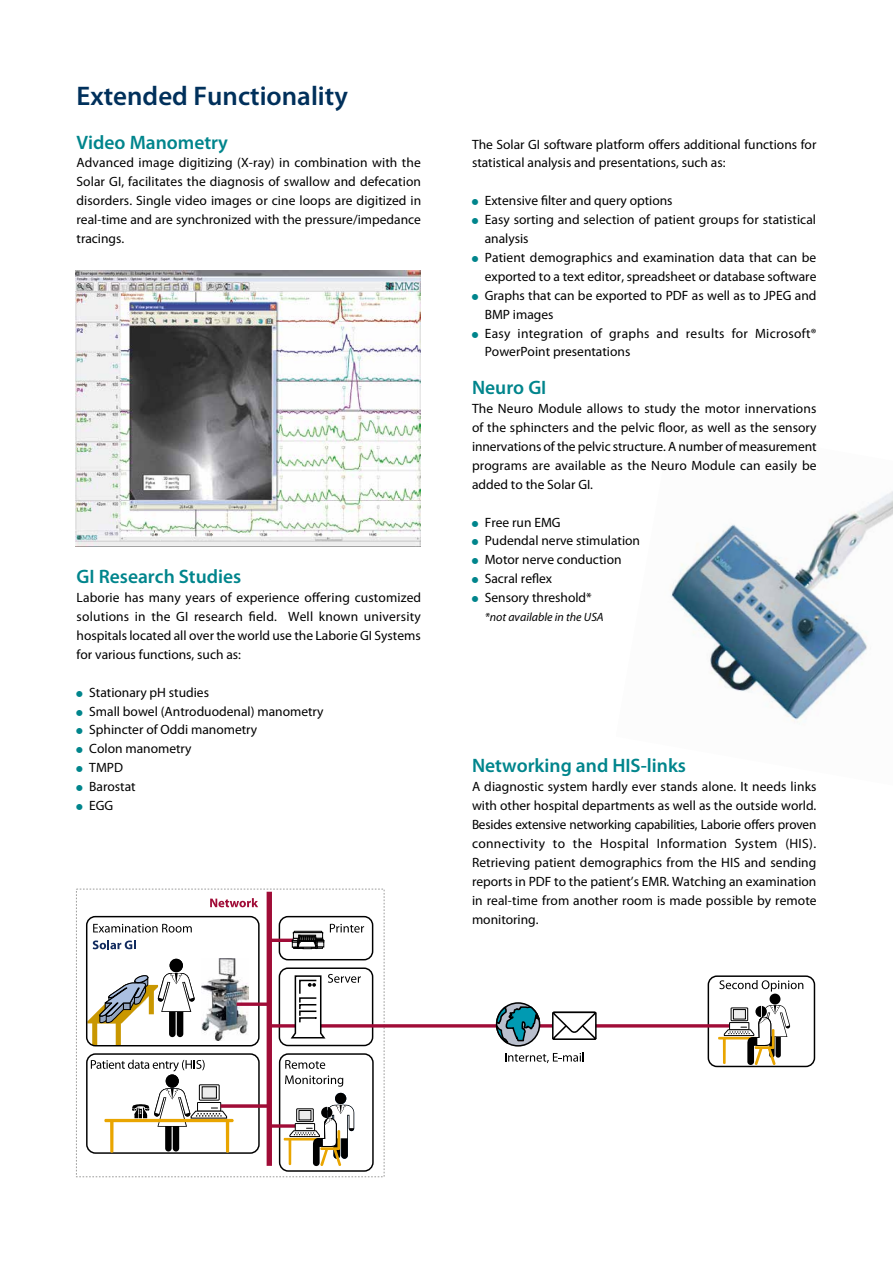
<style>
.page{position:relative;width:893px;height:1263px;background:#fff}
.page>*{position:absolute;margin:0;border:0;box-sizing:border-box;transform-origin:0 0}
.t1{font:600 27px "Myriad Pro";color:#00305b}
.t2{font:600 19.5px "Myriad Pro";color:#00858c}
.t3{font:13.5px/18.9px "Myriad Pro";color:#000;text-align:justify}
.t4{font:italic 12px "Myriad Pro";color:#000}
</style>
<div class="page">
<img style="left:671px;top:491px;width:222px;height:231px">
<img style="left:75px;top:270px;width:346px;height:276px">
<div style="left:708px;top:975px;width:107px;height:92px;border:1px solid #000;border-radius:9px"></div>
<div style="left:86px;top:916px;width:174px;height:130px;border:1px solid #000;border-radius:9px"></div>
<img style="left:202px;top:958px;width:19px;height:82px">
<div style="left:86px;top:1053px;width:174px;height:101px;border:1px solid #000;border-radius:9px"></div>
<svg style="left:87px;top:959px;width:108px;height:87px"></svg>
<svg style="left:210px;top:898px;width:11px;height:9px"></svg>
<div style="left:76px;top:889px;width:308px;height:288px;border:1px dashed #9d9d9c"></div>
<svg style="left:93px;top:940px;width:43px;height:9px"></svg>
<svg style="left:93px;top:924px;width:99px;height:8px"></svg>
<svg style="left:91px;top:1060px;width:130px;height:93px"></svg>
<svg style="left:221px;top:892px;width:516px;height:274px"></svg>
<svg style="left:292px;top:931px;width:32px;height:33px"></svg>
<svg style="left:283px;top:1093px;width:71px;height:73px"></svg>
<svg style="left:330px;top:924px;width:34px;height:8px"></svg>
<svg style="left:289px;top:974px;width:72px;height:65px"></svg>
<div style="left:496px;top:1002px;width:44px;height:44px;border:2px solid #000;border-radius:50%"></div>
<svg style="left:495px;top:1004px;width:47px;height:41px"></svg>
<svg style="left:551px;top:1011px;width:47px;height:30px"></svg>
<svg style="left:505px;top:1052px;width:79px;height:11px"></svg>
<svg style="left:718px;top:980px;width:85px;height:85px"></svg>
<h1 class="t1" style="left:77px;top:81px;width:273px">Extended Functionality</h1>
<h2 class="t2" style="left:77px;top:131px;width:153px">Video Manometry</h2>
<p class="t3" style="left:77px;top:154px;width:346px">Advanced image digitizing (X-ray) in combination with the Solar GI, facilitates the diagnosis of swallow and defecation disorders. Single video images or cine loops are digitized in real-time and are synchronized with the pressure/impedance tracings.</p>
<h2 class="t2" style="left:77px;top:566px;width:166px">GI Research Studies</h2>
<p class="t3" style="left:77px;top:588px;width:346px">Laborie has many years of experience offering customized solutions in the GI research field. Well known university hospitals located all over the world use the Laborie GI Systems for various functions, such as:</p>
<p class="t3" style="left:89px;top:683px;width:236px;text-align:left">Stationary pH studies<br>Small bowel (Antroduodenal) manometry<br>Sphincter of Oddi manometry<br>Colon manometry<br>TMPD<br>Barostat<br>EGG</p>
<p class="t3" style="left:472px;top:135px;width:346px">The Solar GI software platform offers additional functions for statistical analysis and presentations, such as:</p>
<p class="t3" style="left:485px;top:191px;width:333px;text-align:left">Extensive filter and query options<br>Easy sorting and selection of patient groups for statistical analysis<br>Patient demographics and examination data that can be exported to a text editor, spreadsheet or database software Graphs that can be exported to PDF as well as to JPEG and BMP images<br>Easy integration of graphs and results for Microsoft® PowerPoint presentations</p>
<h2 class="t2" style="left:472px;top:377px;width:76px">Neuro GI</h2>
<p class="t3" style="left:472px;top:399px;width:346px">The Neuro Module allows to study the motor innervations of the sphincters and the pelvic floor, as well as the sensory innervations of the pelvic structure. A number of measurement programs are available as the Neuro Module can easily be added to the Solar GI.</p>
<p class="t3" style="left:485px;top:513px;width:157px;text-align:left">Free run EMG<br>Pudendal nerve stimulation<br>Motor nerve conduction<br>Sacral reflex<br>Sensory threshold*</p>
<p class="t4" style="left:485px;top:611px;width:120px">*not available in the USA</p>
<h2 class="t2" style="left:472px;top:755px;width:216px">Networking and HIS-links</h2>
<p class="t3" style="left:472px;top:777px;width:346px">A diagnostic system hardly ever stands alone. It needs links with other hospital departments as well as the outside world.<br>Besides extensive networking capabilities, Laborie offers proven connectivity to the Hospital Information System (HIS).<br>Retrieving patient demographics from the HIS and sending reports in PDF to the patient’s EMR. Watching an examination in real-time from another room is made possible by remote monitoring.</p>
</div>
